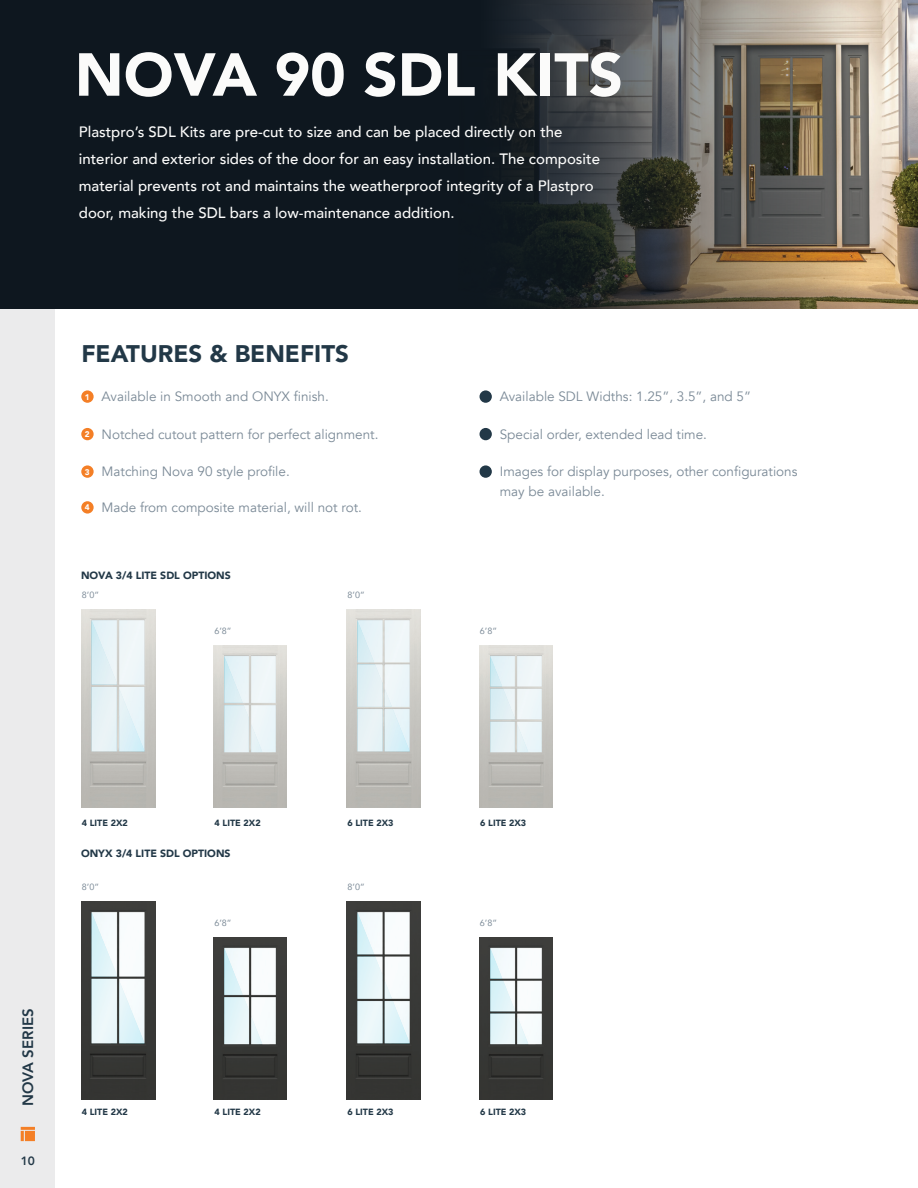
<style>
.page{position:relative;width:918px;height:1188px;background:#fff}
.page>*{position:absolute;margin:0;border:0;box-sizing:border-box;transform-origin:0 0}
.t1{font:900 60px "Avenir";color:#fbfbfa}
.t2{font:900 24px "Avenir";color:#223847}
.t3{font:500 15px/27px "Avenir";color:#fbfbfa}
.t4{font:800 15px "Avenir";color:#223847}
.t5{font:13.5px/19.5px "Avenir";color:#7b8a97}
.t6{font:800 12px "Avenir";color:#223847}
.t7{font:900 10.5px "Avenir";color:#223847}
.t8{font:900 9px "Avenir";color:#223847}
.t9{font:9px "Avenir";color:#7b8a97}
.t10{font:900 8.25px "Avenir";color:#fff}
.s1{font-weight:900;font-size:8.25px;color:#fff}
</style>
<div class="page">
<div style="left:0;top:0;width:55px;height:1188px;background:#ebebec"></div>
<svg style="left:81px;top:390px;width:13px;height:13px"></svg>
<div style="left:81px;top:428px;width:13px;height:12px;background:#f47f26;border-radius:50%"></div>
<svg style="left:81px;top:465px;width:13px;height:13px"></svg>
<svg style="left:81px;top:501px;width:13px;height:13px"></svg>
<div style="left:480px;top:465px;width:12px;height:13px;background:#223847;border-radius:50%"></div>
<div style="left:480px;top:390px;width:12px;height:13px;background:#223847;border-radius:50%"></div>
<div style="left:480px;top:428px;width:12px;height:12px;background:#223847;border-radius:50%"></div>
<svg style="left:21px;top:1127px;width:14px;height:14px"></svg>
<img style="left:81px;top:609px;width:74px;height:199px">
<img style="left:81px;top:901px;width:74px;height:198px">
<img style="left:214px;top:645px;width:73px;height:163px">
<img style="left:214px;top:937px;width:73px;height:162px">
<img style="left:347px;top:609px;width:74px;height:199px">
<img style="left:347px;top:901px;width:74px;height:198px">
<img style="left:479px;top:645px;width:73px;height:163px">
<img style="left:479px;top:937px;width:73px;height:162px">
<div style="left:0;top:0;width:918px;height:309px;background:#0e171f"></div>
<img style="left:504px;top:0;width:414px;height:309px">
<h1 class="t1" style="left:75px;top:23px;width:550px">NOVA 90 SDL KITS</h1>
<p class="t3" style="left:79px;top:118px;width:523px">Plastpro’s SDL Kits are pre-cut to size and can be placed directly on the interior and exterior sides of the door for an easy installation. The composite material prevents rot and maintains the weatherproof integrity of a Plastpro door, making the SDL bars a low-maintenance addition.</p>
<h2 class="t2" style="left:81px;top:333px;width:269px">FEATURES &amp; BENEFITS</h2>
<p class="t5" style="left:85px;top:387px;width:245px"><span class="s1">1</span> Available in Smooth and ONYX finish.</p>
<p class="t5" style="left:85px;top:424px;width:295px"><span class="s1">2</span> Notched cutout pattern for perfect alignment.</p>
<p class="t5" style="left:85px;top:462px;width:206px"><span class="s1">3</span> Matching Nova 90 style profile.</p>
<p class="t10" style="left:85px;top:500px;width:6px">4</p>
<p class="t5" style="left:102px;top:498px;width:262px">Made from composite material, will not rot.</p>
<p class="t7" style="left:81px;top:566px;width:151px">NOVA 3/4 LITE SDL OPTIONS</p>
<p class="t9" style="left:82px;top:587px;width:19px">8’0”</p>
<p class="t9" style="left:214px;top:623px;width:19px">6’8”</p>
<p class="t9" style="left:348px;top:587px;width:19px">8’0”</p>
<p class="t5" style="left:500px;top:387px;width:253px">Available SDL Widths: 1.25”, 3.5”, and 5”</p>
<p class="t5" style="left:500px;top:424px;width:209px">Special order, extended lead time.</p>
<p class="t5" style="left:500px;top:462px;width:299px">Images for display purposes, other configurations may be available.</p>
<p class="t9" style="left:480px;top:623px;width:19px">6’8”</p>
<p class="t4" style="left:16px;top:1106px;width:100px;rotate:-90deg">NOVA SERIES</p>
<p class="t6" style="left:21px;top:1151px;width:16px">10</p>
<p class="t8" style="left:82px;top:815px;width:48px">4 LITE 2X2</p>
<p class="t8" style="left:215px;top:815px;width:48px">4 LITE 2X2</p>
<p class="t8" style="left:348px;top:815px;width:48px">6 LITE 2X3</p>
<p class="t8" style="left:480px;top:815px;width:48px">6 LITE 2X3</p>
<p class="t7" style="left:81px;top:844px;width:151px">ONYX 3/4 LITE SDL OPTIONS</p>
<p class="t9" style="left:82px;top:879px;width:19px">8’0”</p>
<p class="t9" style="left:214px;top:915px;width:19px">6’8”</p>
<p class="t9" style="left:348px;top:879px;width:19px">8’0”</p>
<p class="t9" style="left:480px;top:915px;width:19px">6’8”</p>
<p class="t8" style="left:82px;top:1104px;width:48px">4 LITE 2X2</p>
<p class="t8" style="left:215px;top:1104px;width:48px">4 LITE 2X2</p>
<p class="t8" style="left:348px;top:1104px;width:48px">6 LITE 2X3</p>
<p class="t8" style="left:480px;top:1104px;width:48px">6 LITE 2X3</p>
</div>
